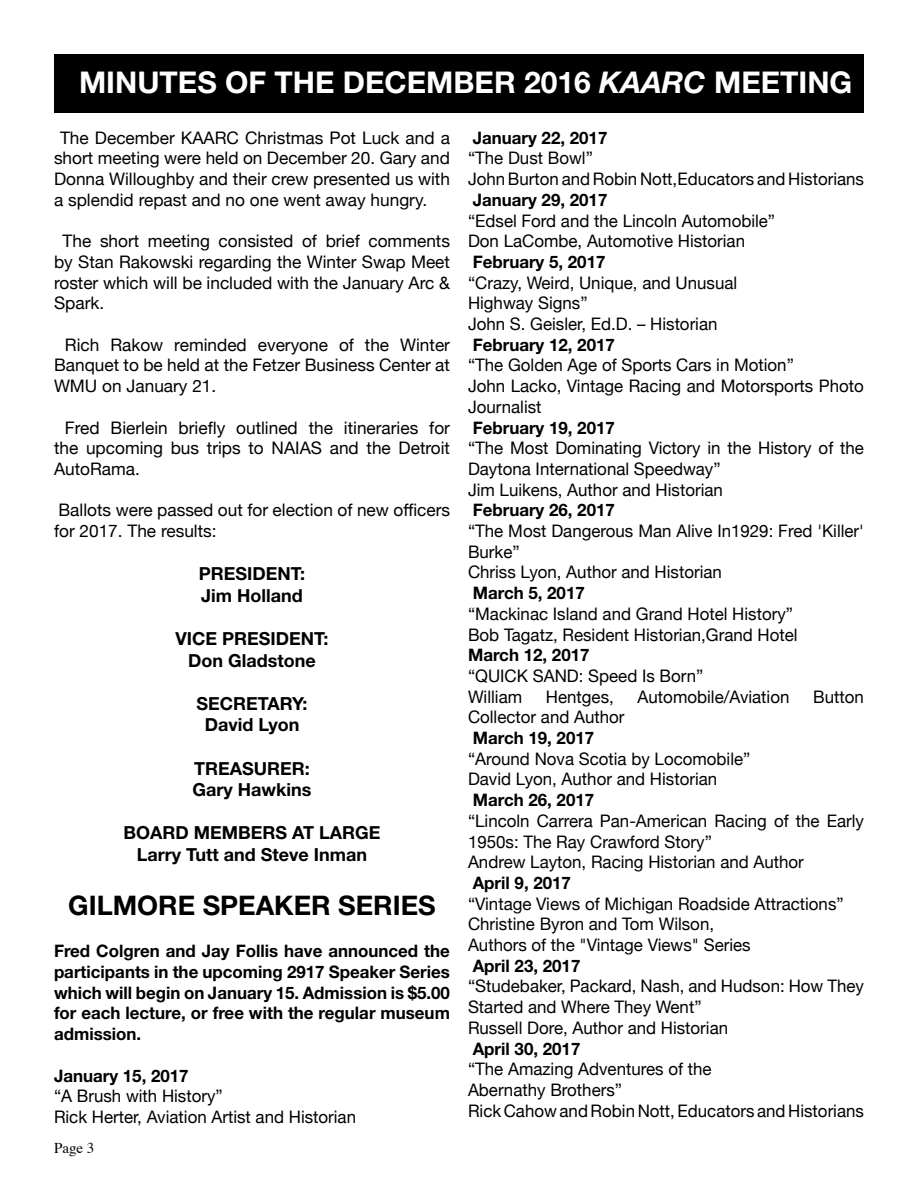
<style>
.page{position:relative;width:918px;height:1188px;background:#fff}
.page>*{position:absolute;margin:0;border:0;box-sizing:border-box;transform-origin:0 0}
.t1{font:700 30px "Helvetica Neue";color:#fff}
.t2{font:700 27px "Helvetica Neue";color:#000}
.t3{font:700 18px/21.6px "Helvetica Neue";color:#000;text-align:center}
.t4{font:17.25px/20.7px "Helvetica Neue";color:#000}
.t5{font:700 17.25px/20.7px "Helvetica Neue";color:#000;text-align:justify}
.t6{font:15px "Times";color:#000}
.s1{font-style:italic}
</style>
<div class="page">
<div style="left:54px;top:54px;width:810px;height:58px;background:#000"></div>
<h1 class="t1" style="left:79px;top:63px;width:775px">MINUTES OF THE DECEMBER 2016 <span class="s1">KAARC</span> MEETING</h1>
<p class="t4" style="left:54px;top:128px;width:398px;text-align:justify;text-indent:6px">The December KAARC Christmas Pot Luck and a short meeting were held on December 20. Gary and Donna Willoughby and their crew presented us with a splendid repast and no one went away hungry.</p>
<p class="t4" style="left:54px;top:232px;width:398px;text-align:justify;text-indent:9px">The short meeting consisted of brief comments by Stan Rakowski regarding the Winter Swap Meet roster which will be included with the January Arc &amp; Spark.</p>
<p class="t4" style="left:54px;top:335px;width:398px;text-align:justify;text-indent:11px">Rich Rakow reminded everyone of the Winter Banquet to be held at the Fetzer Business Center at WMU on January 21.</p>
<p class="t4" style="left:54px;top:418px;width:398px;text-align:justify;text-indent:11px">Fred Bierlein briefly outlined the itineraries for the upcoming bus trips to NAIAS and the Detroit AutoRama.</p>
<p class="t4" style="left:54px;top:501px;width:398px">Ballots were passed out for election of new officers for 2017. The results:</p>
<p class="t3" style="left:199px;top:563px;width:108px;text-align:left">PRESIDENT:<br>Jim Holland</p>
<p class="t3" style="left:175px;top:627px;width:155px">VICE PRESIDENT:<br>Don Gladstone</p>
<p class="t3" style="left:196px;top:692px;width:113px">SECRETARY:<br>David Lyon</p>
<p class="t3" style="left:193px;top:757px;width:120px;text-align:left">TREASURER:<br>Gary Hawkins</p>
<p class="t3" style="left:124px;top:822px;width:259px">BOARD MEMBERS AT LARGE<br>Larry Tutt and Steve Inman</p>
<h2 class="t2" style="left:68px;top:889px;width:369px">GILMORE SPEAKER SERIES</h2>
<p class="t5" style="left:54px;top:940px;width:397px">Fred Colgren and Jay Follis have announced the participants in the upcoming 2917 Speaker Series which will begin on January 15. Admission is $5.00 for each lecture, or free with the regular museum admission.</p>
<p class="t5" style="left:54px;top:1065px;width:136px">January 15, 2017</p>
<p class="t4" style="left:54px;top:1087px;width:304px">“A Brush with History”<br>Rick Herter, Aviation Artist and Historian</p>
<p class="t6" style="left:54px;top:1134px;width:42px">Page 3</p>
<p class="t5" style="left:473px;top:127px;width:136px">January 22, 2017</p>
<p class="t4" style="left:468px;top:149px;width:398px">“The Dust Bowl”<br>John Burton and Robin Nott,Educators and Historians</p>
<p class="t5" style="left:473px;top:189px;width:136px">January 29, 2017</p>
<p class="t4" style="left:468px;top:211px;width:309px">“Edsel Ford and the Lincoln Automobile”<br>Don LaCombe, Automotive Historian</p>
<p class="t5" style="left:473px;top:251px;width:134px">February 5, 2017</p>
<p class="t4" style="left:468px;top:273px;width:271px">“Crazy, Weird, Unique, and Unusual<br>Highway Signs”<br>John S. Geisler, Ed.D. – Historian</p>
<p class="t5" style="left:473px;top:334px;width:144px">February 12, 2017</p>
<p class="t4" style="left:468px;top:356px;width:397px">“The Golden Age of Sports Cars in Motion”<br>John Lacko, Vintage Racing and Motorsports Photo<br>Journalist</p>
<p class="t5" style="left:473px;top:417px;width:144px">February 19, 2017</p>
<p class="t4" style="left:468px;top:439px;width:398px">“The Most Dominating Victory in the History of the<br>Daytona International Speedway”<br>Jim Luikens, Author and Historian</p>
<p class="t5" style="left:473px;top:499px;width:144px">February 26, 2017</p>
<p class="t4" style="left:468px;top:522px;width:397px">“The Most Dangerous Man Alive In1929: Fred 'Killer'<br>Burke”<br>Chriss Lyon, Author and Historian</p>
<p class="t5" style="left:473px;top:582px;width:114px">March 5, 2017</p>
<p class="t4" style="left:468px;top:604px;width:331px">“Mackinac Island and Grand Hotel History”<br>Bob Tagatz, Resident Historian,Grand Hotel</p>
<p class="t5" style="left:468px;top:644px;width:123px">March 12, 2017</p>
<p class="t4" style="left:468px;top:666px;width:237px">“QUICK SAND: Speed Is Born”<br>William</p>
<p class="t4" style="left:546px;top:687px;width:69px">Hentges,</p>
<p class="t4" style="left:638px;top:687px;width:153px">Automobile/Aviation</p>
<p class="t4" style="left:813px;top:687px;width:52px">Button</p>
<p class="t4" style="left:468px;top:708px;width:158px">Collector and Author</p>
<p class="t5" style="left:473px;top:727px;width:123px">March 19, 2017</p>
<p class="t4" style="left:468px;top:749px;width:284px">“Around Nova Scotia by Locomobile”<br>David Lyon, Author and Historian</p>
<p class="t5" style="left:473px;top:789px;width:123px">March 26, 2017</p>
<p class="t4" style="left:468px;top:811px;width:398px">“Lincoln Carrera Pan-American Racing of the Early<br>1950s: The Ray Crawford Story”<br>Andrew Layton, Racing Historian and Author</p>
<p class="t5" style="left:473px;top:872px;width:100px">April 9, 2017</p>
<p class="t4" style="left:468px;top:894px;width:377px">“Vintage Views of Michigan Roadside Attractions”<br>Christine Byron and Tom Wilson,<br>Authors of the "Vintage Views" Series</p>
<p class="t5" style="left:473px;top:955px;width:109px">April 23, 2017</p>
<p class="t4" style="left:468px;top:977px;width:398px">“Studebaker, Packard, Nash, and Hudson: How They<br>Started and Where They Went”<br>Russell Dore, Author and Historian</p>
<p class="t5" style="left:473px;top:1038px;width:109px">April 30, 2017</p>
<p class="t4" style="left:468px;top:1060px;width:397px">“The Amazing Adventures of the<br>Abernathy Brothers”<br>Rick Cahow and Robin Nott, Educators and Historians</p>
</div>
